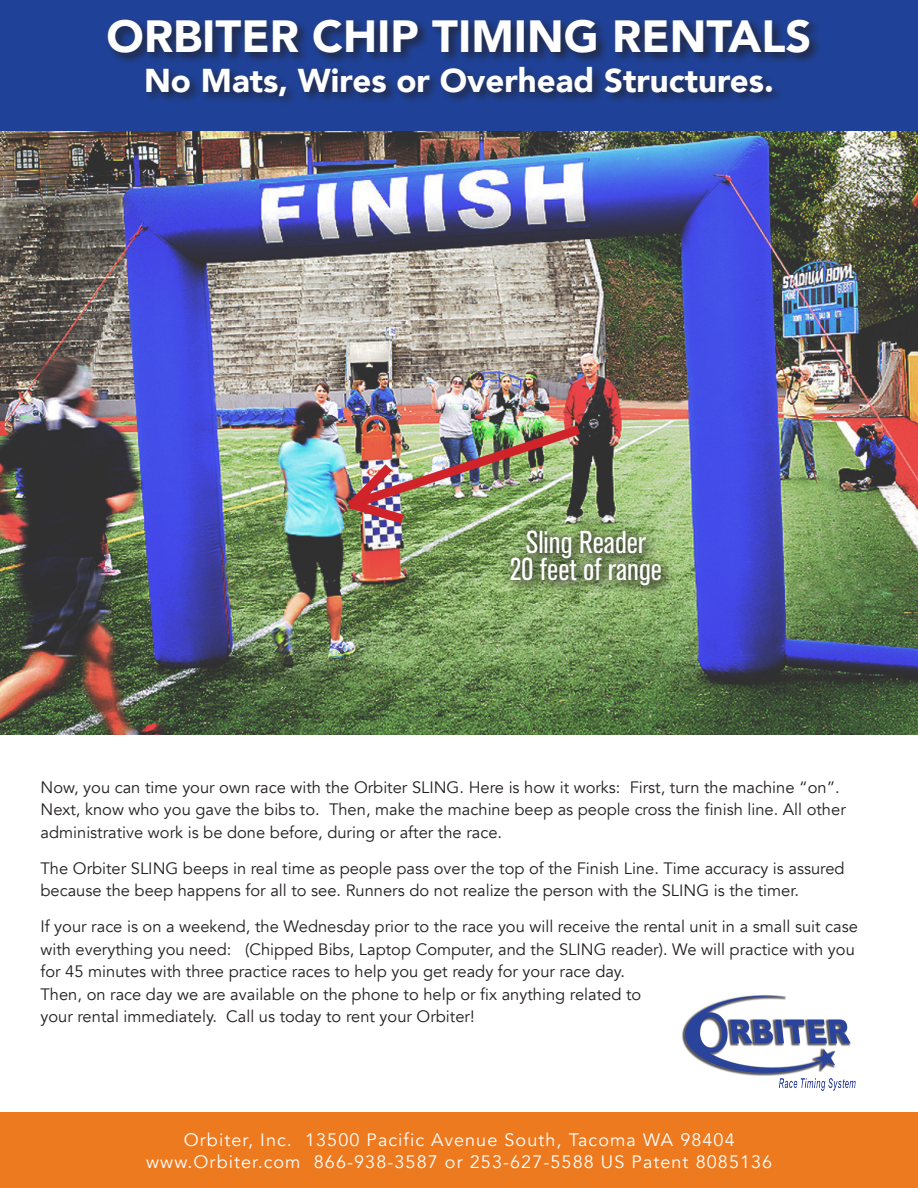
<style>
.page{position:relative;width:918px;height:1188px;background:#fff}
.page>*{position:absolute;margin:0;border:0;box-sizing:border-box;transform-origin:0 0}
.t1{font:900 45px "Avenir";color:#fff}
.t2{font:900 33px "Avenir";color:#fff}
.t3{font:condensed 31.5px "Akzidenz Grotesk Pro";color:#fff}
.t4{font:18px "Avenir";letter-spacing:.06em;color:#fff}
.t5{font:16.5px/22.5px "Avenir";color:#231f20}
</style>
<div class="page">
<div style="left:0;top:1112px;width:918px;height:76px;background:#ee7a20"></div>
<div style="left:0;top:0;width:918px;height:132px;background:#1f4298"></div>
<div style="left:105px;top:17px;width:717px;height:91px;background:#231f20;opacity:.75"></div>
<img style="left:0;top:132px;width:918px;height:603px">
<img style="left:338px;top:418px;width:252px;height:112px">
<img style="left:682px;top:995px;width:174px;height:96px">
<div style="left:507px;top:526px;width:169px;height:74px;background:#231f20;opacity:.75"></div>
<div style="left:502px;top:521px;width:168px;height:73px;background:#231f20;opacity:.88"></div>
<p class="t1" style="left:107px;top:-2px;width:706px">ORBITER CHIP TIMING RENTALS</p>
<p class="t2" style="left:144px;top:52px;width:631px">No Mats, Wires or Overhead Structures.</p>
<p class="t3" style="left:526px;top:521px;width:122px">Sling Reader</p>
<p class="t3" style="left:510px;top:548px;width:154px">20 feet of range</p>
<p class="t5" style="left:40px;top:776px;width:807px">Now, you can time your own race with the Orbiter SLING. Here is how it works: First, turn the machine “on”.<br>Next, know who you gave the bibs to. Then, make the machine beep as people cross the finish line. All other administrative work is be done before, during or after the race.</p>
<p class="t5" style="left:40px;top:857px;width:806px">The Orbiter SLING beeps in real time as people pass over the top of the Finish Line. Time accuracy is assured because the beep happens for all to see. Runners do not realize the person with the SLING is the timer.</p>
<p class="t5" style="left:40px;top:915px;width:819px">If your race is on a weekend, the Wednesday prior to the race you will receive the rental unit in a small suit case with everything you need: (Chipped Bibs, Laptop Computer, and the SLING reader). We will practice with you for 45 minutes with three practice races to help you get ready for your race day.<br>Then, on race day we are available on the phone to help or fix anything related to<br>your rental immediately. Call us today to rent your Orbiter!</p>
<p class="t4" style="left:184px;top:1129px;width:552px">Orbiter, Inc. 13500 Pacific Avenue South, Tacoma WA 98404</p>
<p class="t4" style="left:146px;top:1151px;width:628px">www.Orbiter.com 866-938-3587 or 253-627-5588 US Patent 8085136</p>
</div>
